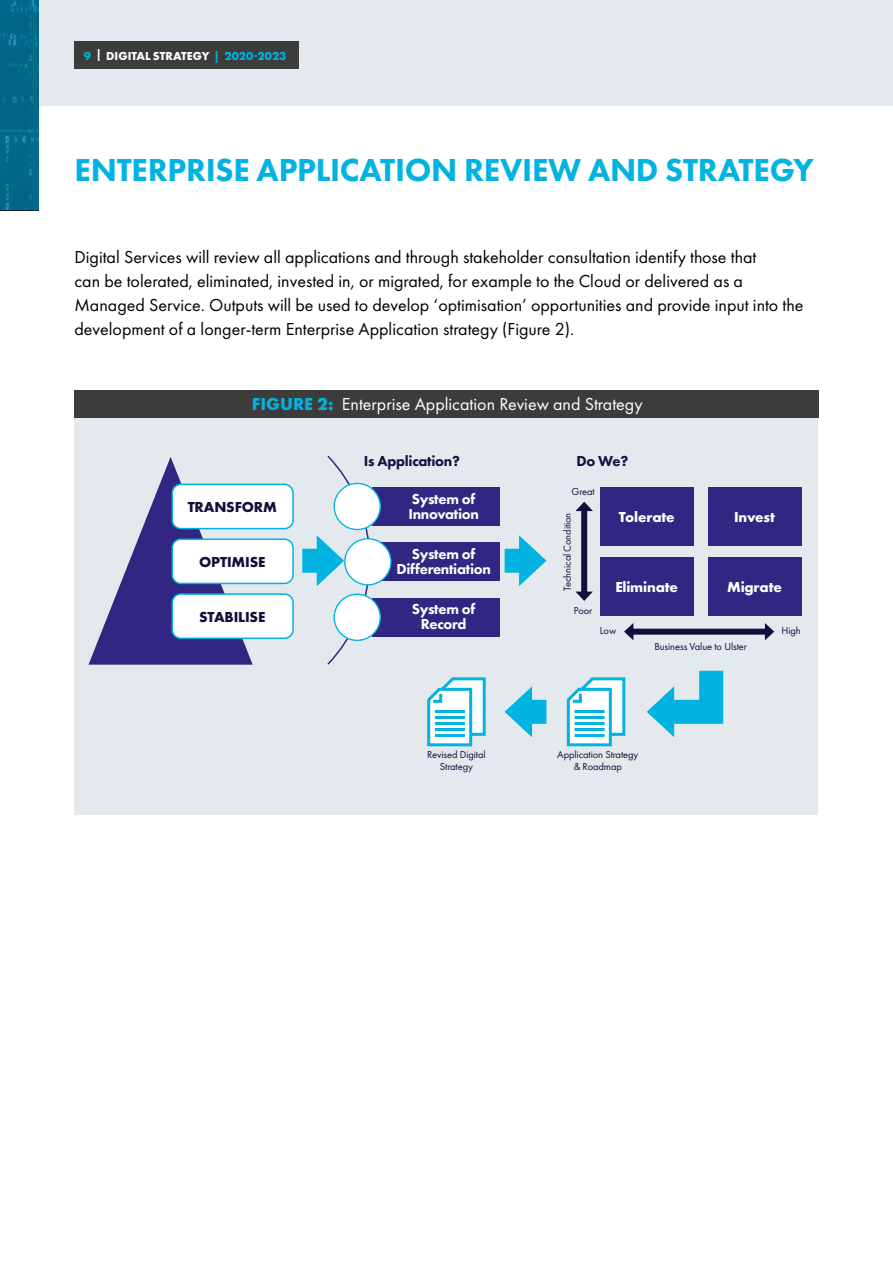
<style>
.page{position:relative;width:893px;height:1263px;background:#fff}
.page>*{position:absolute;margin:0;border:0;box-sizing:border-box;transform-origin:0 0}
.t1{font:800 33px "Futura PT";letter-spacing:-.01em;color:#00b3e1}
.t2{font:18px/24px "Futura PT";color:#000}
.t3{font:18px "Futura PT";color:#fff}
.t4{font:800 15px/15px "Futura PT";letter-spacing:-.02em;color:#fff;text-align:center}
.t5{font:700 15px "Futura PT";letter-spacing:-.01em;color:#fff}
.t6{font:700 15px "Futura PT";letter-spacing:-.01em;color:#130f3d}
.t7{font:800 15px "Futura PT";letter-spacing:-.02em;color:#130f3d}
.t8{font:700 12px "Futura PT";color:#fff}
.t9{font:10.5px/12px "Futura PT";letter-spacing:-.01em;color:#130f3d;text-align:center}
.s1{color:#00b3e1}
.s2{font-weight:700;color:#00b3e1}
</style>
<div class="page">
<div style="left:0;top:0;width:893px;height:105px;background:#e3e9ec"></div>
<div style="left:74px;top:41px;width:225px;height:28px;background:#3c3c3b"></div>
<svg style="left:0;top:0;width:38px;height:210px;background:#036989"></svg>
<div style="left:75px;top:418px;width:743px;height:396px;background:#e3e9ec"></div>
<svg style="left:89px;top:457px;width:164px;height:208px"></svg>
<div style="left:172px;top:484px;width:121px;height:45px;background:#fff;border-radius:9px"></div>
<div style="left:172px;top:484px;width:122px;height:45px;border:2px solid #00b3e1;border-radius:9px"></div>
<div style="left:372px;top:487px;width:128px;height:39px;background:#312783"></div>
<div style="left:600px;top:487px;width:93px;height:59px;background:#312783"></div>
<div style="left:600px;top:557px;width:93px;height:58px;background:#312783"></div>
<div style="left:708px;top:487px;width:93px;height:59px;background:#312783"></div>
<div style="left:708px;top:557px;width:93px;height:58px;background:#312783"></div>
<div style="left:372px;top:542px;width:128px;height:39px;background:#312783"></div>
<div style="left:372px;top:598px;width:128px;height:38px;background:#312783"></div>
<div style="left:172px;top:539px;width:121px;height:44px;background:#fff;border-radius:9px"></div>
<div style="left:172px;top:538px;width:122px;height:46px;border:2px solid #00b3e1;border-radius:9px"></div>
<div style="left:172px;top:594px;width:121px;height:44px;background:#fff;border-radius:9px"></div>
<div style="left:172px;top:593px;width:122px;height:46px;border:2px solid #00b3e1;border-radius:9px"></div>
<div style="left:302px;top:549px;width:25px;height:24px;background:#00b3e1"></div>
<div style="left:505px;top:549px;width:25px;height:24px;background:#00b3e1"></div>
<svg style="left:519px;top:535px;width:27px;height:51px"></svg>
<div style="left:521px;top:700px;width:25px;height:24px;background:#00b3e1"></div>
<svg style="left:505px;top:686px;width:27px;height:51px"></svg>
<div style="left:581px;top:508px;width:6px;height:86px;background:#130f3d"></div>
<svg style="left:575px;top:502px;width:18px;height:9px"></svg>
<svg style="left:576px;top:592px;width:17px;height:9px"></svg>
<div style="left:631px;top:629px;width:137px;height:6px;background:#130f3d"></div>
<svg style="left:624px;top:623px;width:9px;height:17px"></svg>
<svg style="left:765px;top:623px;width:9px;height:17px"></svg>
<svg style="left:317px;top:455px;width:54px;height:210px"></svg>
<div style="left:345px;top:539px;width:46px;height:46px;background:#fff;border-radius:50%"></div>
<div style="left:344px;top:538px;width:48px;height:47px;border:1px solid #00b3e1;border-radius:50%"></div>
<div style="left:334px;top:594px;width:46px;height:46px;background:#fff;border-radius:50%"></div>
<div style="left:333px;top:594px;width:48px;height:47px;border:1px solid #00b3e1;border-radius:50%"></div>
<div style="left:334px;top:483px;width:46px;height:46px;background:#fff;border-radius:50%"></div>
<div style="left:333px;top:483px;width:48px;height:47px;border:1px solid #00b3e1;border-radius:50%"></div>
<svg style="left:646px;top:670px;width:78px;height:67px"></svg>
<svg style="left:427px;top:677px;width:59px;height:70px;background:#a5e2f2"></svg>
<svg style="left:566px;top:677px;width:60px;height:70px;background:#a6e2f1"></svg>
<div style="left:74px;top:390px;width:744px;height:28px;background:#3c3c3b"></div>
<p class="t8" style="left:84px;top:48px;width:204px"><span class="s1">9</span> | DIGITAL STRATEGY <span class="s1">| 2020-2023</span></p>
<h1 class="t1" style="left:75px;top:150px;width:741px">ENTERPRISE APPLICATION REVIEW AND STRATEGY</h1>
<p class="t2" style="left:74px;top:245px;width:730px">Digital Services will review all applications and through stakeholder consultation identify those that<br>can be tolerated, eliminated, invested in, or migrated, for example to the Cloud or delivered as a Managed Service. Outputs will be used to develop ‘optimisation’ opportunities and provide input into the development of a longer-term Enterprise Application strategy (Figure 2).</p>
<p class="t3" style="left:252px;top:394px;width:392px"><span class="s2">FIGURE 2:</span> Enterprise Application Review and Strategy</p>
<p class="t7" style="left:364px;top:451px;width:97px">Is Application?</p>
<p class="t7" style="left:577px;top:451px;width:53px">Do We?</p>
<p class="t6" style="left:188px;top:497px;width:91px">TRANSFORM</p>
<p class="t4" style="left:408px;top:491px;width:72px;text-align:left">System of<br>Innovation</p>
<p class="t6" style="left:199px;top:552px;width:68px">OPTIMISE</p>
<p class="t6" style="left:199px;top:607px;width:68px">STABILISE</p>
<p class="t4" style="left:396px;top:546px;width:96px">System of<br>Differentiation</p>
<p class="t4" style="left:412px;top:602px;width:65px">System of<br>Record</p>
<p class="t9" style="left:572px;top:486px;width:25px">Great</p>
<p class="t9" style="left:561px;top:591px;width:79px;rotate:-90deg">Technical Condition</p>
<p class="t9" style="left:574px;top:604px;width:20px">Poor</p>
<p class="t5" style="left:619px;top:507px;width:57px">Tolerate</p>
<p class="t5" style="left:615px;top:577px;width:64px">Eliminate</p>
<p class="t9" style="left:600px;top:624px;width:18px">Low</p>
<p class="t5" style="left:734px;top:507px;width:43px">Invest</p>
<p class="t5" style="left:727px;top:577px;width:56px">Migrate</p>
<p class="t9" style="left:782px;top:624px;width:21px">High</p>
<p class="t9" style="left:427px;top:748px;width:60px">Revised Digital<br>Strategy</p>
<p class="t9" style="left:654px;top:640px;width:94px">Business Value to Ulster</p>
<p class="t9" style="left:557px;top:748px;width:83px">Application Strategy &amp; Roadmap</p>
</div>
